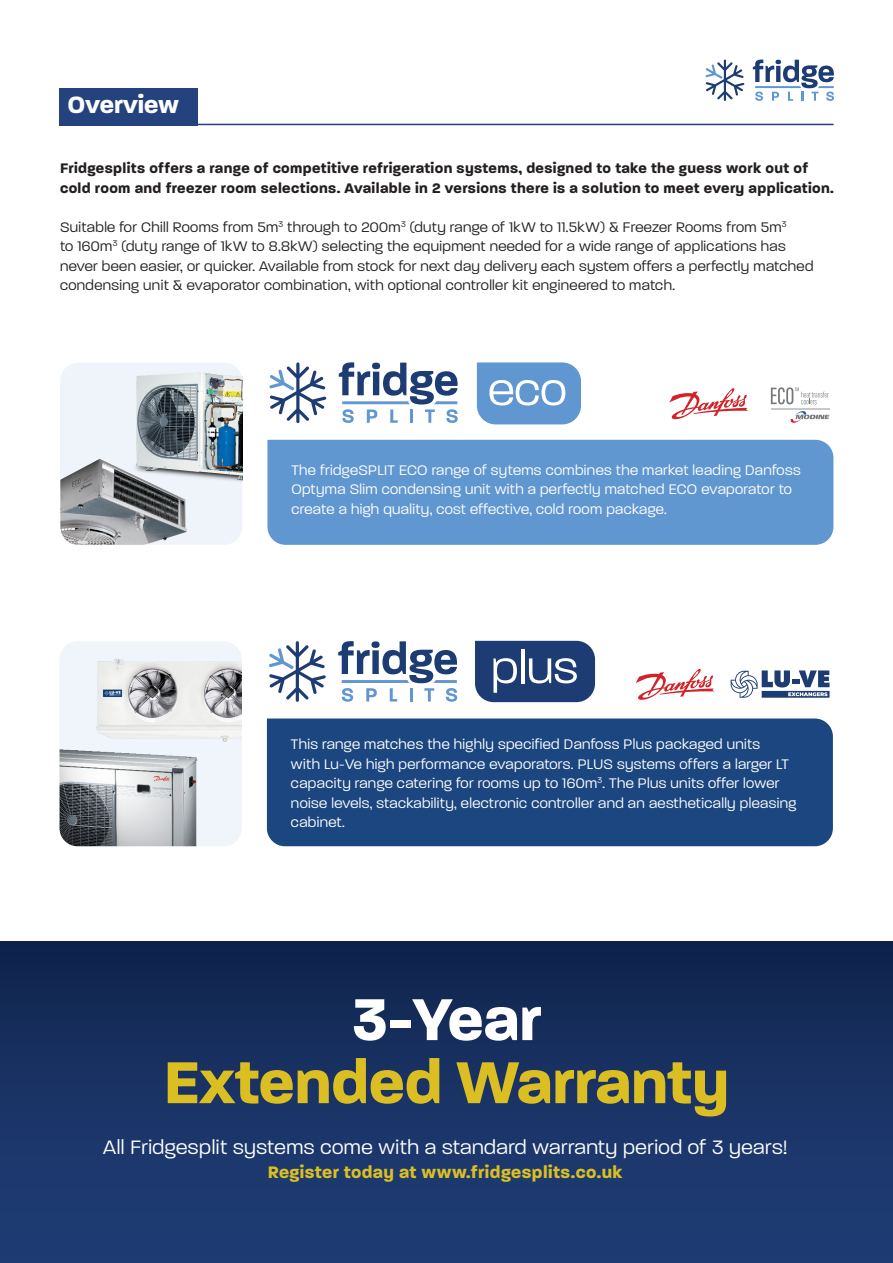
<style>
.page{position:relative;width:893px;height:1263px;background:#fff}
.page>*{position:absolute;margin:0;border:0;box-sizing:border-box;transform-origin:0 0}
.t1{font:700 63.75px "Paralucent";letter-spacing:-.005em;color:#dbbf22}
.t2{font:700 63.75px "Paralucent";color:#fff}
.Heading{font:700 25.5px "Paralucent";color:#fff}
.New_P_Style_9pt{font:300 21px "Paralucent";letter-spacing:.025em;color:#fff}
.New_P_Style_9pt-2{font:700 18px "Paralucent";letter-spacing:.025em;color:#dbbf22}
.New_P_Style_9pt-3{font:300 15px/19.5px "Paralucent";letter-spacing:.025em;color:#fff}
.New_P_Style_9pt-4{font:300 15px/19.5px "Paralucent";letter-spacing:.025em;color:#231f20}
.New_P_Style_9pt-5{font:700 15px/19.5px "Paralucent";letter-spacing:.025em;color:#231f20}
</style>
<div class="page">
<svg style="left:475px;top:641px;width:120px;height:61px;background:#3e5987"></svg>
<div style="left:59px;top:88px;width:139px;height:38px;background:#24427e"></div>
<hr style="left:59px;top:124px;width:775px;height:1px;background:#24427e">
<svg style="left:705px;top:60px;width:39px;height:41px"></svg>
<svg style="left:753px;top:59px;width:81px;height:42px"></svg>
<svg style="left:269px;top:362px;width:57px;height:61px"></svg>
<svg style="left:339px;top:362px;width:119px;height:61px"></svg>
<svg style="left:477px;top:362px;width:104px;height:62px;background:#78a6d7"></svg>
<div style="left:267px;top:440px;width:566px;height:105px;background:#6097d0"></div>
<svg style="left:669px;top:388px;width:79px;height:32px"></svg>
<svg style="left:790px;top:411px;width:39px;height:12px"></svg>
<svg style="left:771px;top:387px;width:58px;height:17px"></svg>
<hr style="left:771px;top:408px;width:58px;height:1px;background:#c7c8ca">
<div style="left:60px;top:363px;width:182px;height:182px;background:#eff4fa;border-radius:18px"></div>
<svg style="left:636px;top:668px;width:79px;height:32px"></svg>
<svg style="left:269px;top:641px;width:57px;height:61px"></svg>
<svg style="left:338px;top:641px;width:120px;height:61px"></svg>
<div style="left:267px;top:718px;width:566px;height:128px;background:#1b467f"></div>
<div style="left:60px;top:641px;width:182px;height:205px;background:#eff5fa;border-radius:18px"></div>
<img style="left:60px;top:749px;width:138px;height:97px">
<svg style="left:731px;top:670px;width:98px;height:28px"></svg>
<div style="left:0;top:941px;width:893px;height:322px;background:linear-gradient(to bottom,#10254f,#203f78)"></div>
<img style="left:136px;top:363px;width:107px;height:119px">
<img style="left:60px;top:459px;width:127px;height:86px">
<img style="left:93px;top:641px;width:149px;height:118px">
<p class="Heading" style="left:67px;top:89px;width:113px">Overview</p>
<p class="New_P_Style_9pt-5" style="left:60px;top:159px;width:775px">Fridgesplits offers a range of competitive refrigeration systems, designed to take the guess work out of cold room and freezer room selections. Available in 2 versions there is a solution to meet every application.</p>
<p class="New_P_Style_9pt-4" style="left:60px;top:217px;width:755px">Suitable for Chill Rooms from 5m<sup>3</sup> through to 200m<sup>3</sup> (duty range of 1kW to 11.5kW) &amp; Freezer Rooms from 5m<sup>3<br></sup>to 160m<sup>3</sup> (duty range of 1kW to 8.8kW) selecting the equipment needed for a wide range of applications has never been easier, or quicker. Available from stock for next day delivery each system offers a perfectly matched condensing unit &amp; evaporator combination, with optional controller kit engineered to match.</p>
<p class="New_P_Style_9pt-3" style="left:292px;top:460px;width:511px">The fridgeSPLIT ECO range of sytems combines the market leading Danfoss<br>Optyma Slim condensing unit with a perfectly matched ECO evaporator to create a high quality, cost effective, cold room package.</p>
<p class="New_P_Style_9pt-3" style="left:291px;top:734px;width:507px">This range matches the highly specified Danfoss Plus packaged units<br>with Lu-Ve high performance evaporators. PLUS systems offers a larger LT capacity range catering for rooms up to 160m<sup>3</sup>. The Plus units offer lower noise levels, stackability, electronic controller and an aesthetically pleasing cabinet.</p>
<p class="t2" style="left:352px;top:981px;width:191px">3-Year</p>
<p class="t1" style="left:164px;top:1044px;width:567px">Extended Warranty</p>
<p class="New_P_Style_9pt" style="left:103px;top:1135px;width:685px">All Fridgesplit systems come with a standard warranty period of 3 years!</p>
<p class="New_P_Style_9pt-2" style="left:268px;top:1161px;width:356px">Register today at www.fridgesplits.co.uk</p>
</div>
